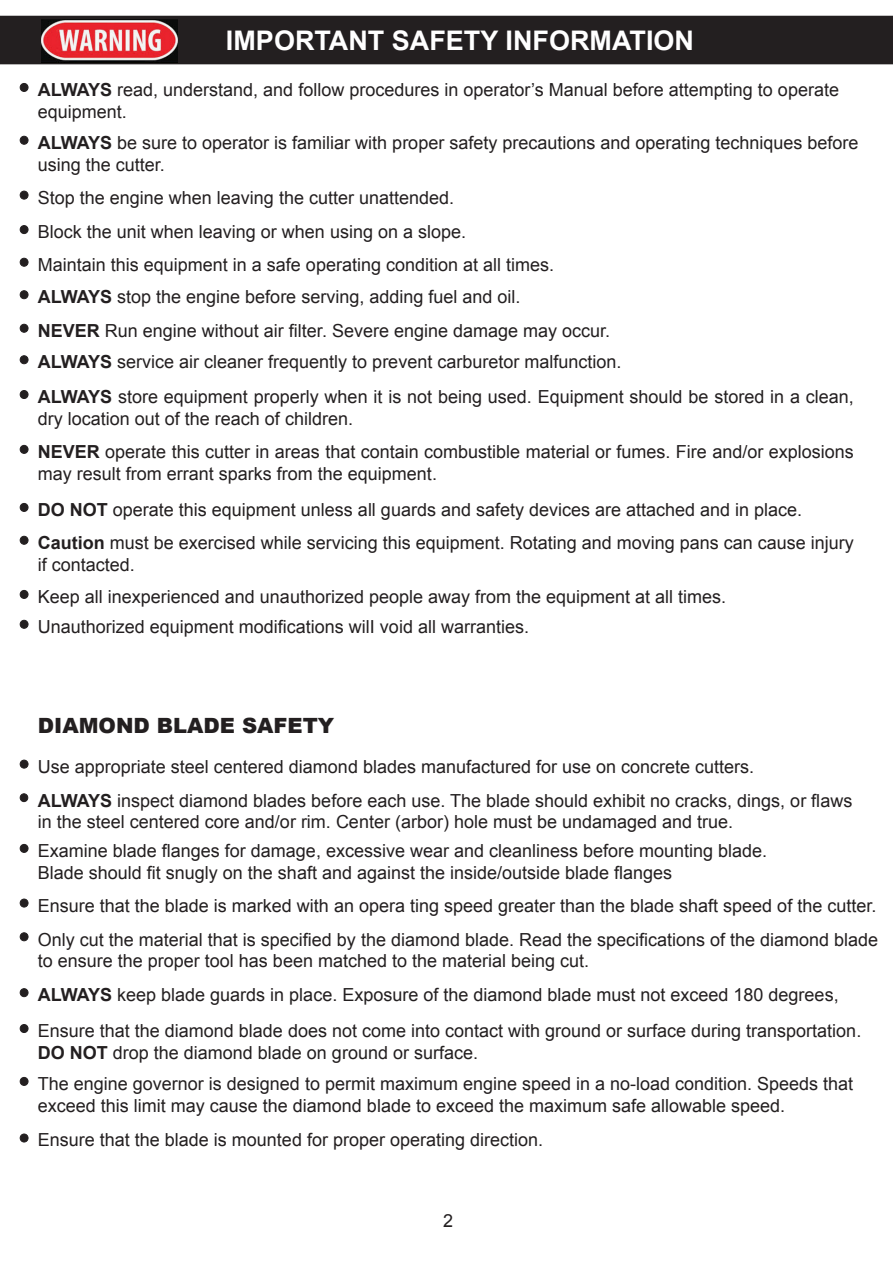
<style>
.page{position:relative;width:893px;height:1263px;background:#fff}
.page>*{position:absolute;margin:0;border:0;box-sizing:border-box;transform-origin:0 0}
.t1{font:700 27px "Arial";color:#fff}
.t2{font:900 21px "Arial";color:#231f20}
.t3{font:18px/21.6px "Arial";color:#231f20}
.s1{font-weight:700}
</style>
<div class="page">
<div style="left:0;top:16px;width:893px;height:48px;background:#231f20"></div>
<img style="left:42px;top:20px;width:135px;height:42px">
<div style="left:20px;top:83px;width:8px;height:8px;background:#231f20;border-radius:50%"></div>
<div style="left:20px;top:83px;width:8px;height:9px;border:1px solid #231f20;border-radius:50%"></div>
<div style="left:20px;top:136px;width:8px;height:8px;background:#231f20;border-radius:50%"></div>
<div style="left:20px;top:136px;width:8px;height:9px;border:1px solid #231f20;border-radius:50%"></div>
<div style="left:20px;top:191px;width:8px;height:8px;background:#231f20;border-radius:50%"></div>
<div style="left:20px;top:191px;width:8px;height:8px;border:1px solid #231f20;border-radius:50%"></div>
<div style="left:20px;top:226px;width:8px;height:8px;background:#231f20;border-radius:50%"></div>
<div style="left:20px;top:225px;width:8px;height:9px;border:1px solid #231f20;border-radius:50%"></div>
<div style="left:20px;top:258px;width:8px;height:8px;background:#231f20;border-radius:50%"></div>
<div style="left:20px;top:258px;width:8px;height:9px;border:1px solid #231f20;border-radius:50%"></div>
<div style="left:20px;top:291px;width:8px;height:8px;background:#231f20;border-radius:50%"></div>
<div style="left:20px;top:290px;width:8px;height:9px;border:1px solid #231f20;border-radius:50%"></div>
<div style="left:20px;top:324px;width:8px;height:8px;background:#231f20;border-radius:50%"></div>
<div style="left:20px;top:324px;width:8px;height:9px;border:1px solid #231f20;border-radius:50%"></div>
<div style="left:20px;top:356px;width:8px;height:8px;background:#231f20;border-radius:50%"></div>
<div style="left:20px;top:355px;width:8px;height:9px;border:1px solid #231f20;border-radius:50%"></div>
<div style="left:20px;top:390px;width:8px;height:8px;background:#231f20;border-radius:50%"></div>
<div style="left:20px;top:390px;width:8px;height:9px;border:1px solid #231f20;border-radius:50%"></div>
<div style="left:20px;top:445px;width:8px;height:8px;background:#231f20;border-radius:50%"></div>
<div style="left:20px;top:445px;width:8px;height:9px;border:1px solid #231f20;border-radius:50%"></div>
<div style="left:20px;top:503px;width:8px;height:8px;background:#231f20;border-radius:50%"></div>
<div style="left:20px;top:503px;width:8px;height:9px;border:1px solid #231f20;border-radius:50%"></div>
<div style="left:20px;top:536px;width:8px;height:8px;background:#231f20;border-radius:50%"></div>
<div style="left:20px;top:536px;width:8px;height:9px;border:1px solid #231f20;border-radius:50%"></div>
<div style="left:20px;top:590px;width:8px;height:8px;background:#231f20;border-radius:50%"></div>
<div style="left:20px;top:590px;width:8px;height:9px;border:1px solid #231f20;border-radius:50%"></div>
<div style="left:20px;top:620px;width:8px;height:8px;background:#231f20;border-radius:50%"></div>
<div style="left:20px;top:620px;width:8px;height:9px;border:1px solid #231f20;border-radius:50%"></div>
<div style="left:20px;top:760px;width:8px;height:8px;background:#231f20;border-radius:50%"></div>
<div style="left:20px;top:760px;width:8px;height:8px;border:1px solid #231f20;border-radius:50%"></div>
<div style="left:20px;top:794px;width:8px;height:8px;background:#231f20;border-radius:50%"></div>
<div style="left:20px;top:793px;width:8px;height:9px;border:1px solid #231f20;border-radius:50%"></div>
<div style="left:20px;top:844px;width:8px;height:8px;background:#231f20;border-radius:50%"></div>
<div style="left:20px;top:844px;width:8px;height:9px;border:1px solid #231f20;border-radius:50%"></div>
<div style="left:20px;top:899px;width:8px;height:8px;background:#231f20;border-radius:50%"></div>
<div style="left:20px;top:899px;width:8px;height:8px;border:1px solid #231f20;border-radius:50%"></div>
<div style="left:20px;top:933px;width:8px;height:8px;background:#231f20;border-radius:50%"></div>
<div style="left:20px;top:932px;width:8px;height:9px;border:1px solid #231f20;border-radius:50%"></div>
<div style="left:20px;top:989px;width:8px;height:8px;background:#231f20;border-radius:50%"></div>
<div style="left:20px;top:988px;width:8px;height:9px;border:1px solid #231f20;border-radius:50%"></div>
<div style="left:20px;top:1024px;width:8px;height:8px;background:#231f20;border-radius:50%"></div>
<div style="left:20px;top:1024px;width:8px;height:9px;border:1px solid #231f20;border-radius:50%"></div>
<div style="left:20px;top:1077px;width:8px;height:8px;background:#231f20;border-radius:50%"></div>
<div style="left:20px;top:1077px;width:8px;height:9px;border:1px solid #231f20;border-radius:50%"></div>
<div style="left:20px;top:1134px;width:8px;height:8px;background:#231f20;border-radius:50%"></div>
<div style="left:20px;top:1133px;width:8px;height:9px;border:1px solid #231f20;border-radius:50%"></div>
<h1 class="t1" style="left:226px;top:22px;width:469px">IMPORTANT SAFETY INFORMATION</h1>
<p class="t3" style="left:38px;top:79px;width:803px"><span class="s1">ALWAYS</span> read, understand, and follow procedures in operator’s Manual before attempting to operate equipment.</p>
<p class="t3" style="left:38px;top:132px;width:822px"><span class="s1">ALWAYS</span> be sure to operator is familiar with proper safety precautions and operating techniques before using the cutter.</p>
<p class="t3" style="left:38px;top:187px;width:418px">Stop the engine when leaving the cutter unattended.</p>
<p class="t3" style="left:38px;top:216px;width:518px;line-height:32.5px">Block the unit when leaving or when using on a slope.<br>Maintain this equipment in a safe operating condition at all times.<br><span class="s1">ALWAYS</span> stop the engine before serving, adding fuel and oil.</p>
<p class="t3" style="left:38px;top:315px;width:585px;line-height:31.5px"><span class="s1">NEVER</span> Run engine without air filter. Severe engine damage may occur.<br><span class="s1">ALWAYS</span> service air cleaner frequently to prevent carburetor malfunction.</p>
<p class="t3" style="left:38px;top:386px;width:818px"><span class="s1">ALWAYS</span> store equipment properly when it is not being used. Equipment should be stored in a clean, dry location out of the reach of children.</p>
<p class="t3" style="left:38px;top:441px;width:817px"><span class="s1">NEVER</span> operate this cutter in areas that contain combustible material or fumes. Fire and/or explosions may result from errant sparks from the equipment.</p>
<p class="t3" style="left:38px;top:494px;width:818px;line-height:32.8px"><span class="s1">DO NOT</span> operate this equipment unless all guards and safety devices are attached and in place.<br><span class="s1">Caution</span> must be exercised while servicing this equipment. Rotating and moving pans can cause injury</p>
<p class="t3" style="left:38px;top:548px;width:690px;line-height:32.5px">if contacted.<br>Keep all inexperienced and unauthorized people away from the equipment at all times.</p>
<p class="t3" style="left:38px;top:616px;width:493px">Unauthorized equipment modifications wilI void all warranties.</p>
<p class="t2" style="left:38px;top:710px;width:298px">DIAMOND BLADE SAFETY</p>
<p class="t3" style="left:38px;top:756px;width:718px">Use appropriate steel centered diamond blades manufactured for use on concrete cutters.</p>
<p class="t3" style="left:38px;top:789px;width:816px"><span class="s1">ALWAYS</span> inspect diamond blades before each use. The blade should exhibit no cracks, dings, or flaws in the steel centered core and/or rim. Center (arbor) hole must be undamaged and true.</p>
<p class="t3" style="left:38px;top:840px;width:731px">Examine blade flanges for damage, excessive wear and cleanliness before mounting blade.<br>Blade should fit snugly on the shaft and against the inside/outside blade flanges</p>
<p class="t3" style="left:38px;top:889px;width:842px;line-height:33.8px">Ensure that the blade is marked with an opera ting speed greater than the blade shaft speed of the cutter.<br>Only cut the material that is specified by the diamond blade. Read the specifications of the diamond blade</p>
<p class="t3" style="left:38px;top:944px;width:802px;line-height:34.2px">to ensure the proper tool has been matched to the material being cut.<br><span class="s1">ALWAYS</span> keep blade guards in place. Exposure of the diamond blade must not exceed 180 degrees,</p>
<p class="t3" style="left:38px;top:1020px;width:825px">Ensure that the diamond blade does not come into contact with ground or surface during transportation.<br><span class="s1">DO NOT</span> drop the diamond blade on ground or surface.</p>
<p class="t3" style="left:38px;top:1073px;width:817px">The engine governor is designed to permit maximum engine speed in a no-load condition. Speeds that exceed this limit may cause the diamond blade to exceed the maximum safe allowable speed.</p>
<p class="t3" style="left:38px;top:1129px;width:507px">Ensure that the blade is mounted for proper operating direction.</p>
<p class="t3" style="left:443px;top:1210px;width:12px">2</p>
</div>
